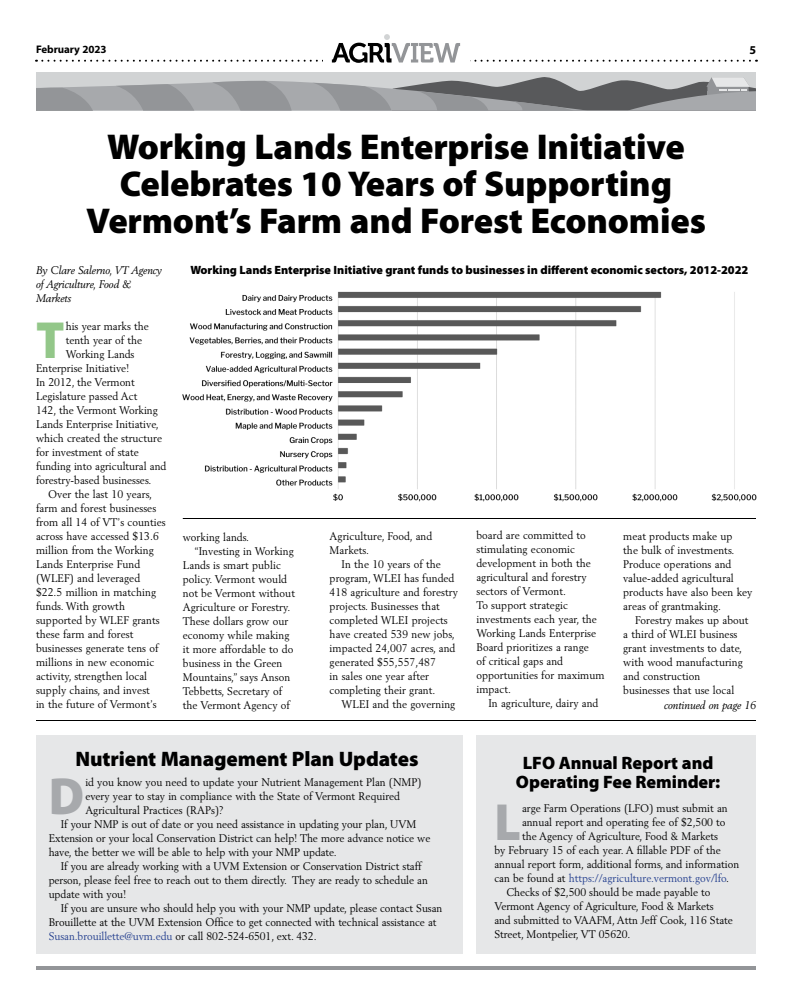
<style>
.page{position:relative;width:792px;height:1008px;background:#fff}
.page>*{position:absolute;margin:0;border:0;box-sizing:border-box;transform-origin:0 0}
.t1{font:900 52.5px "Myriad Pro";color:#a7a9ac;scale:.95 1}
.t2{font:900 52.5px "Myriad Pro";color:#93c789;scale:.95 1}
.t3{font:900 36px/37px "Myriad Pro";letter-spacing:-.005em;color:#000;text-align:center}
.t4{font:900 21px "Myriad Pro";letter-spacing:-.005em;color:#000}
.t5{font:900 18px/19px "Myriad Pro";letter-spacing:-.005em;color:#000;text-align:center}
.t6{font:900 12px "Myriad Pro";letter-spacing:-.005em;color:#000}
.t7{font:700 12px "Myriad Pro";color:#000}
.t8{font:11px/14px "Berling LT Std";letter-spacing:.005em;color:#000;scale:.95 1}
.t9{font:italic 11px/14px "Berling LT Std";letter-spacing:-.005em;color:#000;scale:.95 1}
.t10{font:11px "Berling LT Std";color:#25408f;scale:.95 1}
.t11{font:700 11px "Myriad Pro";letter-spacing:-.005em;color:#000}
.s1{color:#25408f}
.s2{color:#000}
</style>
<div class="page">
<hr style="left:36px;top:966px;width:720px;height:4px;background:#939598">
<svg style="left:36px;top:34px;width:714px;height:29px"></svg>
<div style="left:36px;top:736px;width:426px;height:218px;background:#e6e7e8"></div>
<div style="left:476px;top:736px;width:280px;height:218px;background:#e6e7e8"></div>
<svg style="left:36px;top:72px;width:720px;height:39px;background:#a0a2a4"></svg>
<hr style="left:36px;top:720px;width:720px;height:1px;background:#000">
<hr style="left:183px;top:518px;width:573px;height:1px;background:#000">
<img style="left:182px;top:291px;width:575px;height:211px">
<p class="t11" style="left:36px;top:42px;width:72px">February 2023</p>
<p class="t7" style="left:750px;top:42px;width:8px">5</p>
<h2 class="t3" style="left:86px;top:127px;width:621px">Working Lands Enterprise Initiative<br>Celebrates 10 Years of Supporting<br>Vermont’s Farm and Forest Economies</h2>
<p class="t9" style="left:36px;top:263px;width:134px">By Clare Salerno, VT Agency</p>
<p class="t6" style="left:190px;top:262px;width:560px">Working Lands Enterprise Initiative grant funds to businesses in different economic sectors, 2012-2022</p>
<p class="t9" style="left:36px;top:277px;width:101px">of Agriculture, Food &amp;<br>Markets</p>
<h1 class="t2" style="left:36px;top:305px;width:31px">T</h1>
<p class="t8" style="left:66px;top:319px;width:89px">his year marks the</p>
<p class="t8" style="left:66px;top:333px;width:82px">tenth year of the</p>
<p class="t8" style="left:66px;top:347px;width:74px">Working Lands</p>
<p class="t8" style="left:36px;top:361px;width:100px">Enterprise Initiative!</p>
<p class="t8" style="left:36px;top:375px;width:105px">In 2012, the Vermont</p>
<p class="t8" style="left:36px;top:389px;width:108px">Legislature passed Act</p>
<p class="t8" style="left:36px;top:403px;width:130px">142, the Vermont Working</p>
<p class="t8" style="left:36px;top:417px;width:131px">Lands Enterprise Initiative,</p>
<p class="t8" style="left:36px;top:431px;width:134px">which created the structure</p>
<p class="t8" style="left:36px;top:445px;width:110px">for investment of state</p>
<p class="t8" style="left:36px;top:459px;width:139px">funding into agricultural and</p>
<p class="t8" style="left:36px;top:473px;width:121px">forestry-based businesses.</p>
<p class="t8" style="left:48px;top:487px;width:111px">Over the last 10 years,</p>
<p class="t8" style="left:36px;top:501px;width:128px">farm and forest businesses</p>
<p class="t8" style="left:36px;top:515px;width:138px">from all 14 of VT’s counties</p>
<p class="t8" style="left:36px;top:529px;width:131px">across have accessed $13. 6</p>
<p class="t8" style="left:36px;top:543px;width:126px">million from the Working</p>
<p class="t8" style="left:36px;top:557px;width:111px">Lands Enterprise Fund</p>
<p class="t8" style="left:36px;top:571px;width:111px">(WLEF) and leveraged</p>
<p class="t8" style="left:36px;top:585px;width:128px">$22. 5 million in matching</p>
<p class="t8" style="left:36px;top:599px;width:95px">funds. With growth</p>
<p class="t8" style="left:36px;top:613px;width:132px">supported by WLEF grants</p>
<p class="t8" style="left:36px;top:627px;width:104px">these farm and forest</p>
<p class="t8" style="left:36px;top:641px;width:131px">businesses generate tens of</p>
<p class="t8" style="left:36px;top:655px;width:126px">millions in new economic</p>
<p class="t8" style="left:36px;top:669px;width:119px">activity, strengthen local</p>
<p class="t8" style="left:36px;top:683px;width:121px">supply chains, and invest</p>
<p class="t8" style="left:36px;top:697px;width:129px">in the future of Vermont’s</p>
<p class="t8" style="left:476px;top:528px;width:136px">board are committed to stimulating economic development in both the agricultural and forestry sectors of Vermont.<br>To support strategic investments each year, the<br>Working Lands Enterprise<br>Board prioritizes a range<br>of critical gaps and opportunities for maximum impact.</p>
<p class="t8" style="left:488px;top:696px;width:117px">In agriculture, dairy and</p>
<p class="t8" style="left:330px;top:529px;width:110px">Agriculture, Food, and<br>Markets.</p>
<p class="t8" style="left:330px;top:557px;width:137px;text-indent:12px">In the 10 years of the program, WLEI has funded<br>418 agriculture and forestry projects. Businesses that completed WLEI projects have created 539 new jobs, impacted 24,007 acres, and generated $55,557,487<br>in sales one year after completing their grant.</p>
<p class="t8" style="left:342px;top:697px;width:121px">WLEI and the governing</p>
<p class="t8" style="left:623px;top:529px;width:138px">meat products make up<br>the bulk of investments.<br>Produce operations and value-added agricultural products have also been key areas of grantmaking.</p>
<p class="t8" style="left:623px;top:613px;width:134px;text-indent:12px">Forestry makes up about a third of WLEI business grant investments to date, with wood manufacturing and construction businesses that use local</p>
<p class="t8" style="left:183px;top:530px;width:69px">working lands.</p>
<p class="t8" style="left:195px;top:544px;width:106px">“Investing in Working</p>
<p class="t8" style="left:183px;top:558px;width:105px">Lands is smart public</p>
<p class="t8" style="left:183px;top:572px;width:111px">policy. Vermont would</p>
<p class="t8" style="left:183px;top:586px;width:120px">not be Vermont without</p>
<p class="t8" style="left:183px;top:600px;width:113px">Agriculture or Forestry.</p>
<p class="t8" style="left:183px;top:614px;width:113px">These dollars grow our</p>
<p class="t8" style="left:183px;top:628px;width:114px">economy while making</p>
<p class="t8" style="left:183px;top:642px;width:118px">it more affordable to do</p>
<p class="t8" style="left:183px;top:656px;width:106px">business in the Green</p>
<p class="t8" style="left:183px;top:670px;width:114px">Mountains,” says Anson</p>
<p class="t8" style="left:183px;top:684px;width:106px">Tebbetts, Secretary of</p>
<p class="t8" style="left:183px;top:698px;width:114px">the Vermont Agency of</p>
<p class="t9" style="left:664px;top:699px;width:98px">continued on page 16</p>
<h3 class="t4" style="left:75px;top:745px;width:345px">Nutrient Management Plan Updates</h3>
<h1 class="t1" style="left:49px;top:761px;width:39px">D</h1>
<p class="t8" style="left:85px;top:775px;width:355px">id you know you need to update your Nutrient Management Plan (NMP)</p>
<p class="t8" style="left:85px;top:789px;width:333px">every year to stay in compliance with the State of Vermont Required</p>
<p class="t8" style="left:85px;top:803px;width:147px">Agricultural Practices (RAPs)?</p>
<p class="t8" style="left:61px;top:817px;width:376px">If your NMP is out of date or you need assistance in updating your plan, UVM</p>
<p class="t8" style="left:49px;top:831px;width:403px">Extension or your local Conservation District can help! The more advance notice we</p>
<p class="t8" style="left:49px;top:845px;width:302px">have, the better we will be able to help with your NMP update.</p>
<p class="t8" style="left:61px;top:859px;width:381px">If you are already working with a UVM Extension or Conservation District staff</p>
<p class="t8" style="left:49px;top:873px;width:401px">person, please feel free to reach out to them directly. They are ready to schedule an</p>
<p class="t8" style="left:49px;top:887px;width:83px">update with you!</p>
<p class="t8" style="left:61px;top:901px;width:403px">If you are unsure who should help you with your NMP update, please contact Susan</p>
<p class="t8" style="left:49px;top:915px;width:410px">Brouillette at the UVM Extension Office to get connected with technical assistance at</p>
<p class="t8" style="left:49px;top:929px;width:282px"><span class="s1">Susan.brouillette@uvm. edu</span> or call 802-524-6501, ext. 432.</p>
<h3 class="t5" style="left:516px;top:753px;width:206px">LFO Annual Report and<br>Operating Fee Reminder:</h3>
<h1 class="t1" style="left:494px;top:787px;width:29px">L</h1>
<p class="t8" style="left:522px;top:801px;width:218px">arge Farm Operations (LFO) must submit an</p>
<p class="t8" style="left:522px;top:815px;width:216px">annual report and operating fee of $2,500 to</p>
<p class="t8" style="left:522px;top:829px;width:208px">the Agency of Agriculture, Food &amp; Markets</p>
<p class="t8" style="left:494px;top:843px;width:240px">by February 15 of each year. A fillable PDF of the</p>
<p class="t8" style="left:494px;top:857px;width:259px">annual report form, additional forms, and information</p>
<p class="t10" style="left:494px;top:871px;width:247px"><span class="s2">can be found at</span> https://agriculture. vermont. gov/lfo<span class="s2">.</span></p>
<p class="t8" style="left:506px;top:885px;width:216px">Checks of $2,500 should be made payable to</p>
<p class="t8" style="left:494px;top:899px;width:232px">Vermont Agency of Agriculture, Food &amp; Markets</p>
<p class="t8" style="left:494px;top:913px;width:252px">and submitted to VAAFM, Attn Jeff Cook, 116 State</p>
<p class="t8" style="left:494px;top:927px;width:143px">Street, Montpelier, VT 05620.</p>
</div>
